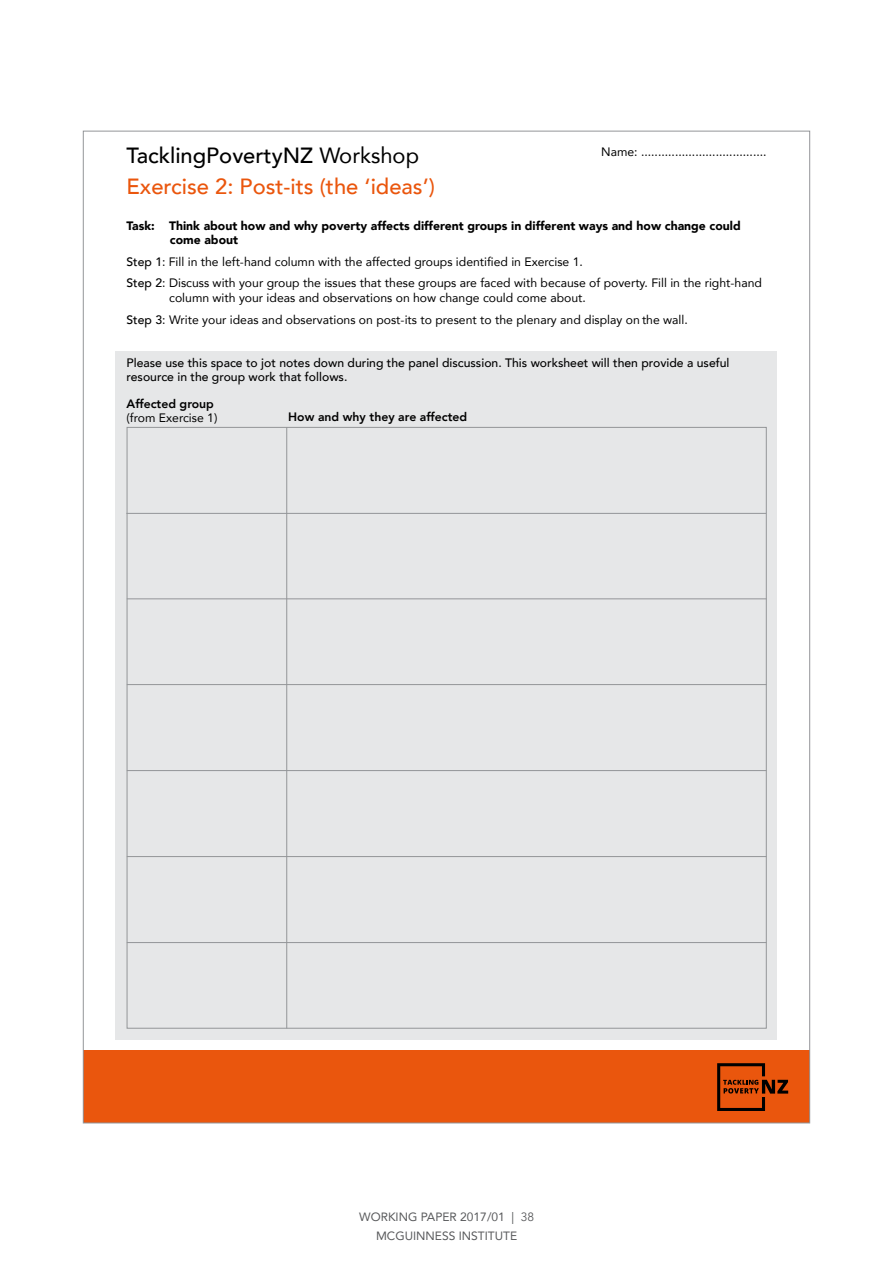
<style>
.page{position:relative;width:893px;height:1263px;background:#fff}
.page>*{position:absolute;margin:0;border:0;box-sizing:border-box;transform-origin:0 0}
.t1{font:500 21.9px/31px "Avenir";color:#ea560d}
.t2{font:12.15px/21.6px "Avenir";color:#000}
.t3{font:500 12.15px/14.7px "Avenir";color:#000}
.t4{font:900 12.15px/14.7px "Avenir";color:#000}
.t5{font:800 12.15px "Avenir";color:#000}
.t6{font:12px/18.6px "Avenir";color:#58595b;text-align:center}
.s1{color:#000}
.s2{font-weight:400;color:#000}
.s3{font-weight:500}
.s4{font-style:inherit}
</style>
<div class="page">
<div style="left:116px;top:351px;width:661px;height:688px;background:#e6e7e8"></div>
<div style="left:83px;top:1050px;width:727px;height:73px;background:#ea560d"></div>
<svg style="left:717px;top:1063px;width:71px;height:48px"></svg>
<hr style="left:126px;top:513px;width:640px;height:1px;background:#939598">
<hr style="left:127px;top:684px;width:639px;height:1px;background:#939598">
<hr style="left:127px;top:856px;width:639px;height:1px;background:#939598">
<hr style="left:127px;top:770px;width:639px;height:1px;background:#939598">
<hr style="left:127px;top:942px;width:639px;height:1px;background:#939598">
<hr style="left:127px;top:599px;width:639px;height:1px;background:#939598">
<hr style="left:286px;top:427px;width:1px;height:601px;background:#939598">
<h1 class="t1" style="left:127px;top:139px;width:310px"><span class="s1">TacklingPovertyNZ</span> <span class="s2">Workshop<br></span>Exercise 2: Post-its (the ‘ideas’)</h1>
<p class="t4" style="left:170px;top:218px;width:572px;text-indent:-43px">Task: Think about how and why poverty affects different groups in different ways and how change could come about</p>
<p class="t2" style="left:127px;top:250px;width:637px"><span class="s3">Step 1</span>: Fill in the left-hand column with the affected groups identified in Exercise 1.<br><span class="s3">Step 2</span>: Discuss with your group the issues that these groups are faced with because of poverty. Fill in the right-hand</p>
<p class="t2" style="left:127px;top:287px;width:563px;text-indent:43px">column with your ideas and observations on how change could come about.<br><span class="s3">Step 3</span>: Write your ideas and observations on post-its to present to the plenary and display on the wall.</p>
<p class="t3" style="left:127px;top:354px;width:604px">Please use this space to jot notes down during the panel discussion. This worksheet will then provide a useful resource in the group work that follows.</p>
<p class="t5" style="left:127px;top:394px;width:89px">Affected group</p>
<p class="t2" style="left:127px;top:407px;width:92px">(from Exercise 1)</p>
<p class="t5" style="left:288px;top:408px;width:180px">How and why they are affected</p>
<p class="t2" style="left:601px;top:140px;width:167px">Name: .....................................</p>
<p class="t6" style="left:359px;top:1207px;width:176px">WORKING PAPER 2017/01 | <span class="s4">38<br></span>MCGUINNESS INSTITUTE</p>
</div>
